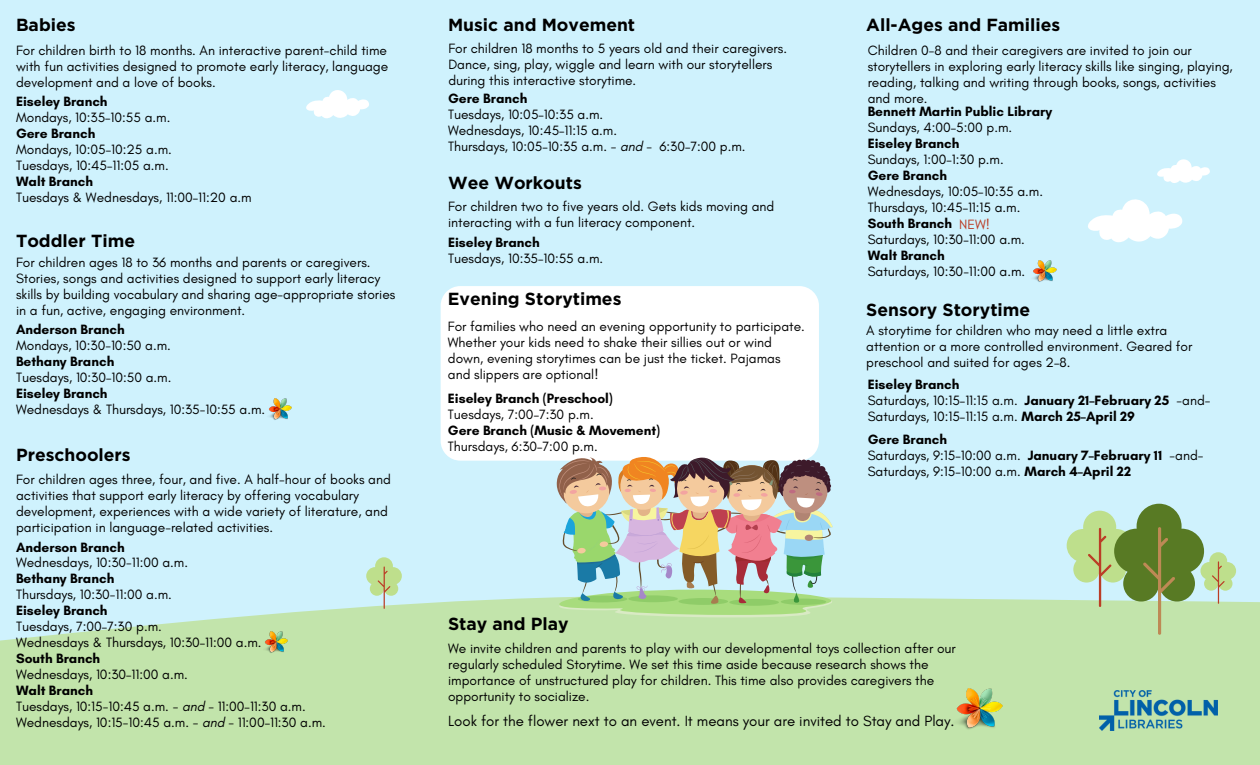
<style>
.page{position:relative;width:1260px;height:765px;background:#cff2fd}
.page>*{position:absolute;margin:0;border:0;box-sizing:border-box;transform-origin:0 0}
.t1{font:700 17.5px "Gotham";color:#000}
.t2{font:15px "Glacial Indifference";color:#000}
.t3{font:13.75px/16px "Glacial Indifference";color:#000}
.t4{font:700 13.75px "Glacial Indifference";color:#000}
.t5{font:13.75px "Glacial Indifference";color:#bb3d26}
.s1{font-weight:700}
.s2{font-style:italic}
</style>
<div class="page">
<div style="left:0;top:597px;width:1260px;height:168px;background:#c2e4ab"></div>
<img style="left:262px;top:632px;width:26px;height:21px">
<img style="left:1033px;top:261px;width:23px;height:21px">
<svg style="left:1157px;top:159px;width:53px;height:24px"></svg>
<svg style="left:306px;top:90px;width:63px;height:28px"></svg>
<svg style="left:1088px;top:199px;width:95px;height:44px"></svg>
<img style="left:1099px;top:690px;width:119px;height:41px">
<img style="left:269px;top:399px;width:23px;height:21px">
<img style="left:952px;top:688px;width:50px;height:42px">
<div style="left:441px;top:286px;width:378px;height:175px;background:#fff;border-radius:20px"></div>
<svg style="left:535px;top:452px;width:305px;height:165px"></svg>
<svg style="left:1067px;top:504px;width:169px;height:131px"></svg>
<svg style="left:366px;top:557px;width:36px;height:52px"></svg>
<p class="t1" style="left:16px;top:17px;width:61px">Babies</p>
<p class="t3" style="left:16px;top:43px;width:374px;text-align:justify">For children birth to 18 months. An interactive parent-child time with fun activities designed to promote early literacy, language development and a love of books.</p>
<p class="t4" style="left:16px;top:93px;width:93px">Eiseley Branch</p>
<p class="t3" style="left:16px;top:110px;width:156px">Mondays, 10:35–10:55 a.m.</p>
<p class="t4" style="left:16px;top:125px;width:81px">Gere Branch</p>
<p class="t3" style="left:16px;top:141px;width:157px">Mondays, 10:05–10:25 a.m.<br>Tuesdays, 10:45–11:05 a.m.</p>
<p class="t4" style="left:16px;top:173px;width:79px">Walt Branch</p>
<p class="t3" style="left:16px;top:189px;width:237px">Tuesdays &amp; Wednesdays, 11:00–11:20 a.m</p>
<p class="t1" style="left:16px;top:233px;width:121px">Toddler Time</p>
<p class="t3" style="left:16px;top:255px;width:381px">For children ages 18 to 36 months and parents or caregivers.<br>Stories, songs and activities designed to support early literacy skills by building vocabulary and sharing age-appropriate stories in a fun, active, engaging environment.</p>
<p class="t4" style="left:16px;top:321px;width:110px">Anderson Branch</p>
<p class="t3" style="left:16px;top:337px;width:156px">Mondays, 10:30-10:50 a.m.</p>
<p class="t4" style="left:16px;top:353px;width:100px">Bethany Branch</p>
<p class="t3" style="left:16px;top:369px;width:157px">Tuesdays, 10:30–10:50 a.m.</p>
<p class="t4" style="left:16px;top:385px;width:93px">Eiseley Branch</p>
<p class="t3" style="left:16px;top:401px;width:251px">Wednesdays &amp; Thursdays, 10:35-10:55 a.m.</p>
<p class="t1" style="left:16px;top:447px;width:116px">Preschoolers</p>
<p class="t3" style="left:16px;top:471px;width:376px">For children ages three, four, and five. A half-hour of books and activities that support early literacy by offering vocabulary development, experiences with a wide variety of literature, and participation in language-related activities.</p>
<p class="t4" style="left:16px;top:538px;width:110px">Anderson Branch</p>
<p class="t3" style="left:16px;top:555px;width:174px">Wednesdays, 10:30-11:00 a.m.</p>
<p class="t4" style="left:16px;top:570px;width:100px">Bethany Branch</p>
<p class="t3" style="left:16px;top:587px;width:157px">Thursdays, 10:30-11:00 a.m.</p>
<p class="t4" style="left:16px;top:602px;width:93px">Eiseley Branch</p>
<p class="t3" style="left:16px;top:618px;width:247px">Tuesdays, 7:00–7:30 p.m.<br>Wednesdays &amp; Thursdays, 10:30–11:00 a.m.</p>
<p class="t4" style="left:16px;top:650px;width:86px">South Branch</p>
<p class="t3" style="left:16px;top:666px;width:173px">Wednesdays, 10:30–11:00 a.m.</p>
<p class="t3" style="left:16px;top:682px;width:311px"><span class="s1">Walt Branch<br></span>Tuesdays, 10:15-10:45 a.m. - <span class="s2">and</span> - 11:00–11:30 a.m.<br>Wednesdays, 10:15-10:45 a.m. - <span class="s2">and</span> - 11:00–11:30 a.m.</p>
<p class="t1" style="left:448px;top:17px;width:189px">Music and Movement</p>
<p class="t3" style="left:448px;top:40px;width:340px">For children 18 months to 5 years old and their caregivers.<br>Dance, sing, play, wiggle and learn with our storytellers during this interactive storytime.</p>
<p class="t4" style="left:448px;top:90px;width:81px">Gere Branch</p>
<p class="t3" style="left:448px;top:106px;width:299px">Tuesdays, 10:05–10:35 a.m.<br>Wednesdays, 10:45–11:15 a.m.<br>Thursdays, 10:05–10:35 a.m. - <span class="s2">and</span> - 6:30–7:00 p.m.</p>
<p class="t1" style="left:448px;top:175px;width:135px">Wee Workouts</p>
<p class="t3" style="left:448px;top:199px;width:328px">For children two to five years old. Gets kids moving and interacting with a fun literacy component.</p>
<p class="t4" style="left:448px;top:234px;width:93px">Eiseley Branch</p>
<p class="t3" style="left:448px;top:250px;width:157px">Tuesdays, 10:35–10:55 a.m.</p>
<p class="t1" style="left:448px;top:291px;width:175px">Evening Storytimes</p>
<p class="t3" style="left:448px;top:318px;width:359px">For families who need an evening opportunity to participate.<br>Whether your kids need to shake their sillies out or wind down, evening storytimes can be just the ticket. Pajamas and slippers are optional!</p>
<p class="t4" style="left:448px;top:390px;width:167px">Eiseley Branch (Preschool)</p>
<p class="t3" style="left:448px;top:406px;width:147px">Tuesdays, 7:00–7:30 p.m.</p>
<p class="t4" style="left:448px;top:422px;width:214px">Gere Branch (Music &amp; Movement)</p>
<p class="t3" style="left:448px;top:438px;width:151px">Thursdays, 6:30–7:00 p.m.</p>
<p class="t1" style="left:866px;top:17px;width:195px">All-Ages and Families</p>
<p class="t3" style="left:868px;top:43px;width:367px">Children 0-8 and their caregivers are invited to join our storytellers in exploring early literacy skills like singing, playing, reading, talking and writing through books, songs, activities and more.</p>
<p class="t4" style="left:868px;top:103px;width:186px">Bennett Martin Public Library</p>
<p class="t3" style="left:868px;top:119px;width:146px">Sundays, 4:00–5:00 p.m.</p>
<p class="t4" style="left:868px;top:135px;width:93px">Eiseley Branch</p>
<p class="t3" style="left:868px;top:151px;width:137px">Sundays, 1:00–1:30 p.m.</p>
<p class="t4" style="left:868px;top:167px;width:81px">Gere Branch</p>
<p class="t3" style="left:868px;top:183px;width:177px">Wednesdays, 10:05–10:35 a.m.<br>Thursdays, 10:45–11:15 a.m.</p>
<p class="t4" style="left:868px;top:215px;width:86px">South Branch</p>
<p class="t3" style="left:868px;top:231px;width:159px">Saturdays, 10:30–11:00 a.m.</p>
<p class="t4" style="left:868px;top:247px;width:79px">Walt Branch</p>
<p class="t3" style="left:868px;top:263px;width:159px">Saturdays, 10:30-11:00 a.m.</p>
<p class="t5" style="left:959px;top:216px;width:32px">NEW!</p>
<p class="t1" style="left:866px;top:302px;width:166px">Sensory Storytime</p>
<p class="t3" style="left:866px;top:322px;width:328px">A storytime for children who may need a little extra attention or a more controlled environment. Geared for preschool and suited for ages 2–8.</p>
<p class="t3" style="left:868px;top:376px;width:344px"><span class="s1">Eiseley Branch<br></span>Saturdays, 10:15–11:15 a.m. <span class="s1">January 21–February 25</span> -and-<br>Saturdays, 10:15–11:15 a.m. <span class="s1">March 25–April 29</span></p>
<p class="t3" style="left:868px;top:431px;width:337px"><span class="s1">Gere Branch<br></span>Saturdays, 9:15–10:00 a.m. <span class="s1">January 7–February 11</span> -and-<br>Saturdays, 9:15–10:00 a.m. <span class="s1">March 4–April 22</span></p>
<p class="t1" style="left:448px;top:616px;width:122px">Stay and Play</p>
<p class="t3" style="left:448px;top:640px;width:509px">We invite children and parents to play with our developmental toys collection after our regularly scheduled Storytime. We set this time aside because research shows the importance of unstructured play for children. This time also provides caregivers the opportunity to socialize.</p>
<p class="t2" style="left:448px;top:712px;width:508px">Look for the flower next to an event. It means your are invited to Stay and Play.</p>
</div>
